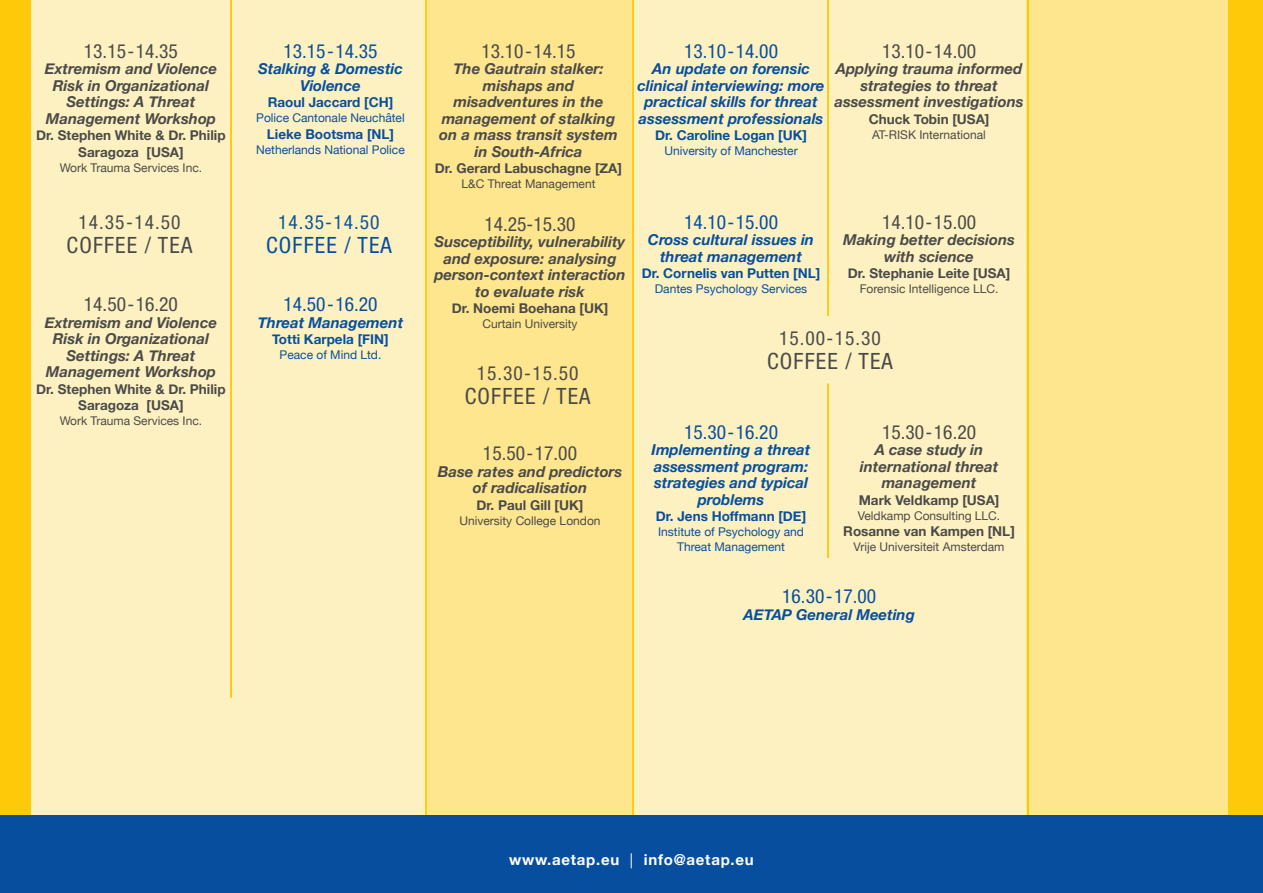
<style>
.page{position:relative;width:1263px;height:893px;background:#fec908}
.page>*{position:absolute;margin:0;border:0;box-sizing:border-box;transform-origin:0 0}
.t1{font:condensed 22.5px "Helvetica Neue";letter-spacing:.05em;color:#4a4a49}
.t2{font:condensed 22.5px "Helvetica Neue";letter-spacing:.05em;color:#074f9e}
.t3{font:condensed 19.5px "Helvetica Neue";color:#4a4a49}
.t4{font:condensed 19.5px "Helvetica Neue";color:#074f9e}
.t5{font:condensed 19.5px "Helvetica Neue";letter-spacing:.05em;color:#0a5599}
.t6{font:italic 700 15px/16.5px "Helvetica Neue";color:#4a4a49;text-align:center}
.t7{font:italic 700 15px/16.5px "Helvetica Neue";color:#074f9e;text-align:center}
.t8{font:700 15px "Helvetica Neue";letter-spacing:.05em;color:#fff}
.t9{font:700 13.5px/16.5px "Helvetica Neue";color:#4a4a49;text-align:center}
.t10{font:700 13.5px "Helvetica Neue";color:#074f9e}
.t11{font:12px "Helvetica Neue";color:#4a4a49}
.t12{font:12px/15px "Helvetica Neue";color:#074f9e;text-align:center}
.t13{font:12px "Helvetica Neue";color:#494848}
.s1{font-weight:400}
</style>
<div class="page">
<div style="left:32px;top:0;width:394px;height:893px;background:#fef1c1"></div>
<div style="left:426px;top:0;width:207px;height:893px;background:#fee68f"></div>
<div style="left:633px;top:0;width:395px;height:893px;background:#fef1c1"></div>
<div style="left:1029px;top:0;width:198px;height:893px;background:#fee68f"></div>
<hr style="left:425px;top:0;width:2px;height:842px;background:#fec908">
<hr style="left:230px;top:0;width:2px;height:698px;background:#fec908">
<hr style="left:827px;top:0;width:2px;height:316px;background:#fec908">
<hr style="left:632px;top:0;width:2px;height:847px;background:#fec908">
<hr style="left:1027px;top:0;width:1px;height:834px;background:#fec908">
<div style="left:0;top:815px;width:1263px;height:78px;background:#074f9e"></div>
<hr style="left:827px;top:384px;width:2px;height:174px;background:#fec908">
<h2 class="t3" style="left:84px;top:40px;width:96px">13.15-14.35</h2>
<p class="t6" style="left:45px;top:61px;width:174px">Extremism and Violence<br>Risk in Organizational<br>Settings: A Threat<br>Management Workshop</p>
<p class="t9" style="left:36px;top:128px;width:191px">Dr. Stephen White &amp; Dr. Philip<br>Saragoza [USA]</p>
<p class="t11" style="left:60px;top:159px;width:144px">Work Trauma Services Inc.</p>
<h2 class="t3" style="left:79px;top:211px;width:103px">14.35-14.50</h2>
<h1 class="t1" style="left:67px;top:232px;width:127px">COFFEE / TEA</h1>
<h2 class="t3" style="left:84px;top:293px;width:96px">14.50-16.20</h2>
<p class="t6" style="left:45px;top:315px;width:174px">Extremism and Violence<br>Risk in Organizational<br>Settings: A Threat<br>Management Workshop</p>
<p class="t9" style="left:36px;top:381px;width:191px">Dr. Stephen White &amp; Dr. Philip<br>Saragoza [USA]</p>
<p class="t11" style="left:60px;top:413px;width:144px">Work Trauma Services Inc.</p>
<h2 class="t4" style="left:283px;top:40px;width:96px">13.15-14.35</h2>
<p class="t7" style="left:258px;top:61px;width:146px">Stalking &amp; Domestic<br>Violence</p>
<p class="t10" style="left:268px;top:92px;width:127px">Raoul Jaccard [CH]</p>
<p class="t12" style="left:256px;top:111px;width:150px">Police Cantonale Neuchâtel</p>
<p class="t10" style="left:267px;top:124px;width:129px">Lieke Bootsma [NL]</p>
<p class="t12" style="left:256px;top:143px;width:150px">Netherlands National Police</p>
<h2 class="t5" style="left:278px;top:211px;width:103px">14.35-14.50</h2>
<h1 class="t2" style="left:266px;top:232px;width:127px">COFFEE / TEA</h1>
<h2 class="t4" style="left:283px;top:293px;width:96px">14.50-16.20</h2>
<p class="t7" style="left:258px;top:315px;width:147px">Threat Management</p>
<p class="t10" style="left:272px;top:329px;width:118px">Totti Karpela [FIN]</p>
<p class="t12" style="left:280px;top:348px;width:103px">Peace of Mind Ltd.</p>
<h2 class="t3" style="left:481px;top:40px;width:96px">13.10-14.15</h2>
<p class="t6" style="left:439px;top:61px;width:180px">The Gautrain stalker: mishaps and misadventures in the management of stalking on a mass transit system in South-Africa</p>
<p class="t9" style="left:435px;top:161px;width:189px">Dr. Gerard Labuschagne [ZA]</p>
<p class="t11" style="left:461px;top:176px;width:136px">L&amp;C Threat Management</p>
<h2 class="t3" style="left:484px;top:212px;width:93px">14.25-15.30</h2>
<p class="t6" style="left:434px;top:234px;width:193px">Susceptibility, vulnerability and exposure: analysing person-context interaction to evaluate risk</p>
<p class="t9" style="left:452px;top:300px;width:158px">Dr. Noemi Boehana [UK]</p>
<p class="t11" style="left:482px;top:315px;width:97px">Curtain University</p>
<h2 class="t3" style="left:477px;top:361px;width:103px">15.30-15.50</h2>
<h1 class="t1" style="left:465px;top:383px;width:127px">COFFEE / TEA</h1>
<h2 class="t3" style="left:483px;top:442px;width:96px">15.50-17.00</h2>
<p class="t6" style="left:438px;top:464px;width:186px">Base rates and predictors of radicalisation</p>
<p class="t9" style="left:477px;top:497px;width:108px">Dr. Paul Gill [UK]</p>
<p class="t13" style="left:459px;top:512px;width:143px">University College London</p>
<h2 class="t4" style="left:684px;top:40px;width:96px">13.10-14.00</h2>
<p class="t7" style="left:637px;top:61px;width:188px">An update on forensic clinical interviewing: more practical skills for threat assessment professionals</p>
<p class="t10" style="left:655px;top:125px;width:153px">Dr. Caroline Logan [UK]</p>
<p class="t12" style="left:664px;top:144px;width:135px">University of Manchester</p>
<h2 class="t3" style="left:882px;top:40px;width:96px">13.10-14.00</h2>
<p class="t6" style="left:834px;top:61px;width:191px">Applying trauma informed strategies to threat assessment investigations</p>
<p class="t9" style="left:869px;top:111px;width:122px">Chuck Tobin [USA]</p>
<p class="t11" style="left:872px;top:126px;width:115px">AT-RISK International</p>
<h2 class="t4" style="left:684px;top:211px;width:96px">14.10-15.00</h2>
<p class="t7" style="left:648px;top:232px;width:168px">Cross cultural issues in threat management</p>
<p class="t10" style="left:642px;top:263px;width:180px">Dr. Cornelis van Putten [NL]</p>
<p class="t12" style="left:655px;top:282px;width:154px">Dantes Psychology Services</p>
<h2 class="t3" style="left:882px;top:211px;width:96px">14.10-15.00</h2>
<p class="t6" style="left:843px;top:232px;width:173px">Making better decisions with science</p>
<p class="t9" style="left:848px;top:266px;width:164px">Dr. Stephanie Leite [USA]</p>
<p class="t11" style="left:860px;top:281px;width:140px">Forensic Intelligence LLC.</p>
<h2 class="t3" style="left:779px;top:327px;width:103px">15.00-15.30</h2>
<h1 class="t1" style="left:767px;top:348px;width:127px">COFFEE / TEA</h1>
<h2 class="t4" style="left:684px;top:421px;width:96px">15.30-16.20</h2>
<p class="t7" style="left:652px;top:442px;width:160px">Implementing a threat assessment program: strategies and typical problems</p>
<p class="t10" style="left:656px;top:506px;width:152px">Dr. Jens Hoffmann [DE]</p>
<p class="t12" style="left:658px;top:525px;width:147px">Institute of Psychology and<br>Threat Management</p>
<h2 class="t3" style="left:882px;top:421px;width:96px">15.30-16.20</h2>
<p class="t6" style="left:860px;top:442px;width:140px">A case study in international threat management</p>
<p class="t9" style="left:859px;top:492px;width:142px">Mark Veldkamp [USA]</p>
<p class="t11" style="left:858px;top:507px;width:144px">Veldkamp Consulting LLC.</p>
<p class="t9" style="left:843px;top:524px;width:173px">Rosanne van Kampen [NL]</p>
<p class="t11" style="left:853px;top:539px;width:152px">Vrije Universiteit Amsterdam</p>
<h2 class="t4" style="left:782px;top:585px;width:96px">16.30-17.00</h2>
<p class="t7" style="left:744px;top:607px;width:173px">AETAP General Meeting</p>
<p class="t8" style="left:509px;top:848px;width:246px">www.aetap.eu <span class="s1">|</span> info@aetap.eu</p>
</div>
